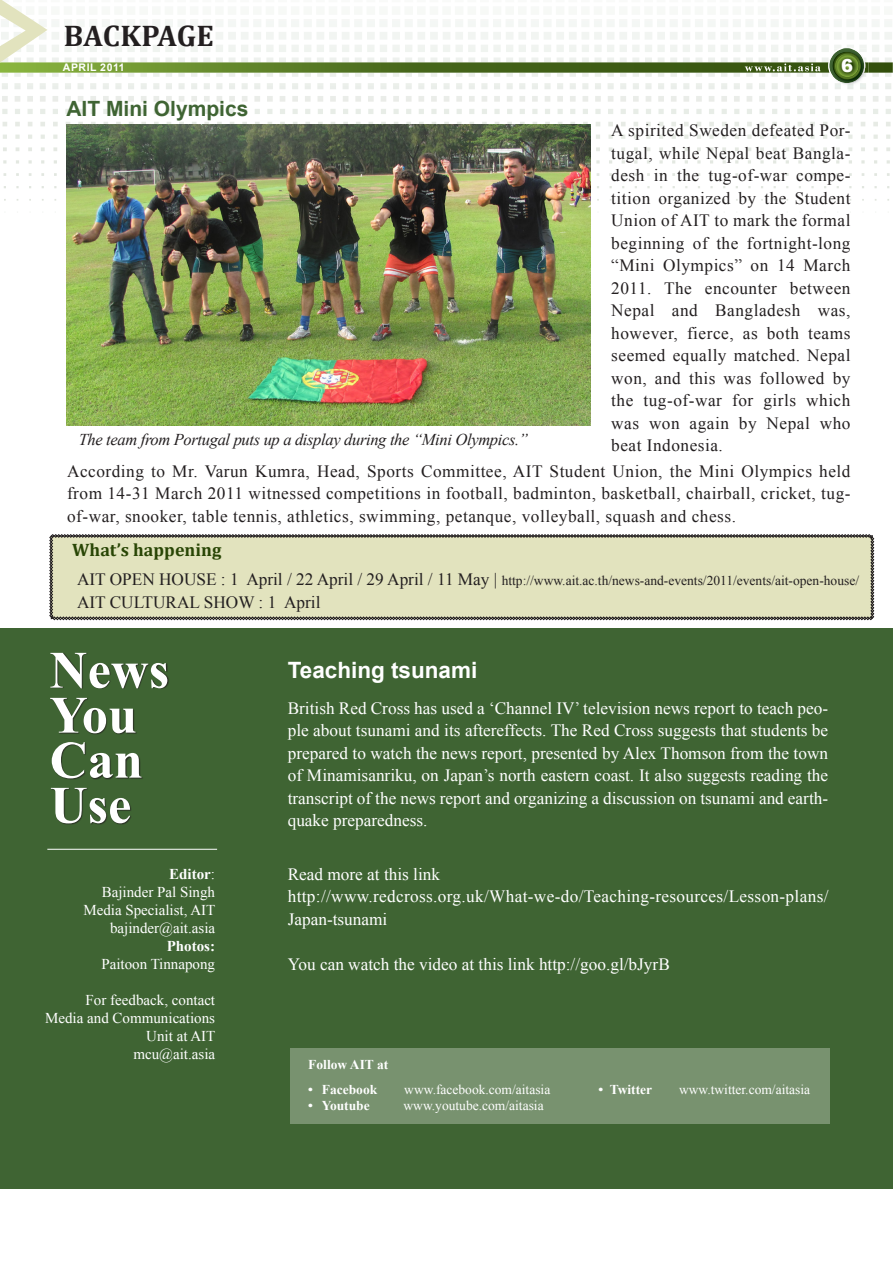
<style>
.page{position:relative;width:893px;height:1263px;background:#fff}
.page>*{position:absolute;margin:0;border:0;box-sizing:border-box;transform-origin:0 0}
.t1{font:700 52.5px "Times New Roman";color:#fff}
.t2{font:700 30px "Cambria";letter-spacing:.005em;color:#231f20}
.t3{font:700 22.5px "Arial";color:#fff}
.t4{font:700 21px "Arial";color:#3f6433}
.t5{font:700 18px "Cambria";color:#294605}
.t6{font:900 18px "Arial";color:#fff}
.t7{font:17.25px/22.5px "Times New Roman";letter-spacing:.03em;color:#231f20;text-align:justify}
.t8{font:17.25px/22.5px "Times New Roman";color:#fff;text-align:justify}
.t9{font:17.25px/22.5px "Times New Roman";letter-spacing:.02em;color:#fff}
.t10{font:17.25px "Times New Roman";color:#231f20}
.t11{font:italic 16.5px "Times New Roman";letter-spacing:-.02em;color:#231f20}
.t12{font:15px/18px "Times New Roman";color:#fff;text-align:right}
.t13{font:700 15px "Times New Roman";color:#fff}
.t14{font:13.5px "Times New Roman";color:#231f20}
.t15{font:13.5px "Times New Roman";color:#fff}
.t16{font:700 13.5px "Times New Roman";color:#fff}
.t17{font:700 10.5px "Arial";letter-spacing:.05em;color:#fff}
.s1{font-size:17.25px}
.s2{font-weight:400}
</style>
<div class="page">
<svg style="left:4px;top:186px;width:885px;height:15px"></svg>
<img style="left:835px;top:84px;width:31px;height:3px">
<svg style="left:0;top:0;width:893px;height:84px"></svg>
<div style="left:0;top:628px;width:893px;height:561px;background:#3f6433"></div>
<hr style="left:47px;top:849px;width:170px;height:1px;background:#fff">
<div style="left:50px;top:653px;width:120px;height:172px;background:#231f20;opacity:.75"></div>
<div style="left:290px;top:1048px;width:539px;height:76px;background:#78926f"></div>
<img style="left:66px;top:124px;width:525px;height:301px">
<svg style="left:49px;top:534px;width:825px;height:86px;background:#d6d7b5"></svg>
<p class="t2" style="left:64px;top:15px;width:152px">BACKPAGE</p>
<p class="t17" style="left:63px;top:61px;width:63px">APRIL 2011</p>
<p class="t4" style="left:66px;top:94px;width:184px">AIT Mini Olympics</p>
<p class="t11" style="left:79px;top:428px;width:451px">The team from Portugal puts up a display during the “Mini Olympics.”</p>
<p class="t6" style="left:841px;top:52px;width:14px">6</p>
<p class="t7" style="left:611px;top:119px;width:241px">A spirited Sweden defeated Por&shy;tugal, while Nepal beat Bangla&shy;desh in the tug-of-war compe&shy;tition organized by the Student Union of AIT to mark the formal beginning of the fortnight-long “Mini Olympics” on 14 March 2011. The encounter between Nepal and Bangladesh was, however, fierce, as both teams seemed equally matched. Nepal won, and this was followed by the tug-of-war for girls which was won again by Nepal who beat Indonesia.</p>
<p class="t7" style="left:67px;top:459px;width:785px">According to Mr. Varun Kumra, Head, Sports Committee, AIT Student Union, the Mini Olympics held from 14-31 March 2011 witnessed competitions in football, badminton, basketball, chairball, cricket, tug&shy;of-war, snooker, table tennis, athletics, swimming, petanque, volleyball, squash and chess.</p>
<p class="t5" style="left:72px;top:537px;width:151px">What’s happening</p>
<p class="t14" style="left:77px;top:572px;width:784px"><span class="s1">AIT OPEN HOUSE : 1 April / 22 April / 29 April / 11 May |</span> http://www.ait.ac.th/news-and-events/2011/events/ait-open-house/</p>
<p class="t10" style="left:77px;top:590px;width:245px">AIT CULTURAL SHOW : 1 April</p>
<p class="t1" style="left:50px;top:634px;width:121px">News</p>
<p class="t1" style="left:50px;top:679px;width:89px">You</p>
<p class="t1" style="left:50px;top:724px;width:95px">Can</p>
<p class="t1" style="left:50px;top:769px;width:83px">Use</p>
<p class="t13" style="left:169px;top:863px;width:47px">Editor<span class="s2">:</span></p>
<p class="t12" style="left:102px;top:883px;width:115px">Bajinder Pal Singh</p>
<p class="t12" style="left:83px;top:901px;width:134px">Media Specialist, AIT</p>
<p class="t12" style="left:110px;top:919px;width:107px">bajinder@ait.asia</p>
<p class="t13" style="left:167px;top:935px;width:50px">Photos:</p>
<p class="t12" style="left:101px;top:955px;width:115px">Paitoon Tinnapong</p>
<p class="t12" style="left:86px;top:991px;width:131px">For feedback, contact</p>
<p class="t12" style="left:45px;top:1009px;width:172px">Media and Communications<br>Unit at AIT</p>
<p class="t12" style="left:133px;top:1045px;width:83px">mcu@ait.asia</p>
<p class="t3" style="left:288px;top:655px;width:191px">Teaching tsunami</p>
<p class="t8" style="left:288px;top:696px;width:542px">British Red Cross has used a ‘Channel IV’ television news report to teach peo&shy;ple about tsunami and its aftereffects. The Red Cross suggests that students be prepared to watch the news report, presented by Alex Thomson from the town of Minamisanriku, on Japan’s north eastern coast. It also suggests reading the transcript of the news report and organizing a discussion on tsunami and earth&shy;quake preparedness.</p>
<p class="t8" style="left:288px;top:862px;width:154px">Read more at this link</p>
<p class="t9" style="left:288px;top:885px;width:542px">http://www.redcross.org.uk/What-we-do/Teaching-resources/Lesson-plans/<br>Japan-tsunami</p>
<p class="t8" style="left:288px;top:952px;width:384px">You can watch the video at this link http://goo.gl/bJyrB</p>
<p class="t16" style="left:308px;top:1055px;width:82px">Follow AIT at</p>
<p class="t16" style="left:308px;top:1080px;width:70px">• Facebook</p>
<p class="t15" style="left:404px;top:1080px;width:148px">www.facebook.com/aitasia</p>
<p class="t16" style="left:599px;top:1080px;width:55px">• Twitter</p>
<p class="t15" style="left:679px;top:1080px;width:133px">www.twitter.com/aitasia</p>
<p class="t16" style="left:308px;top:1096px;width:63px">• Youtube</p>
<p class="t15" style="left:404px;top:1096px;width:142px">www.youtube.com/aitasia</p>
</div>
